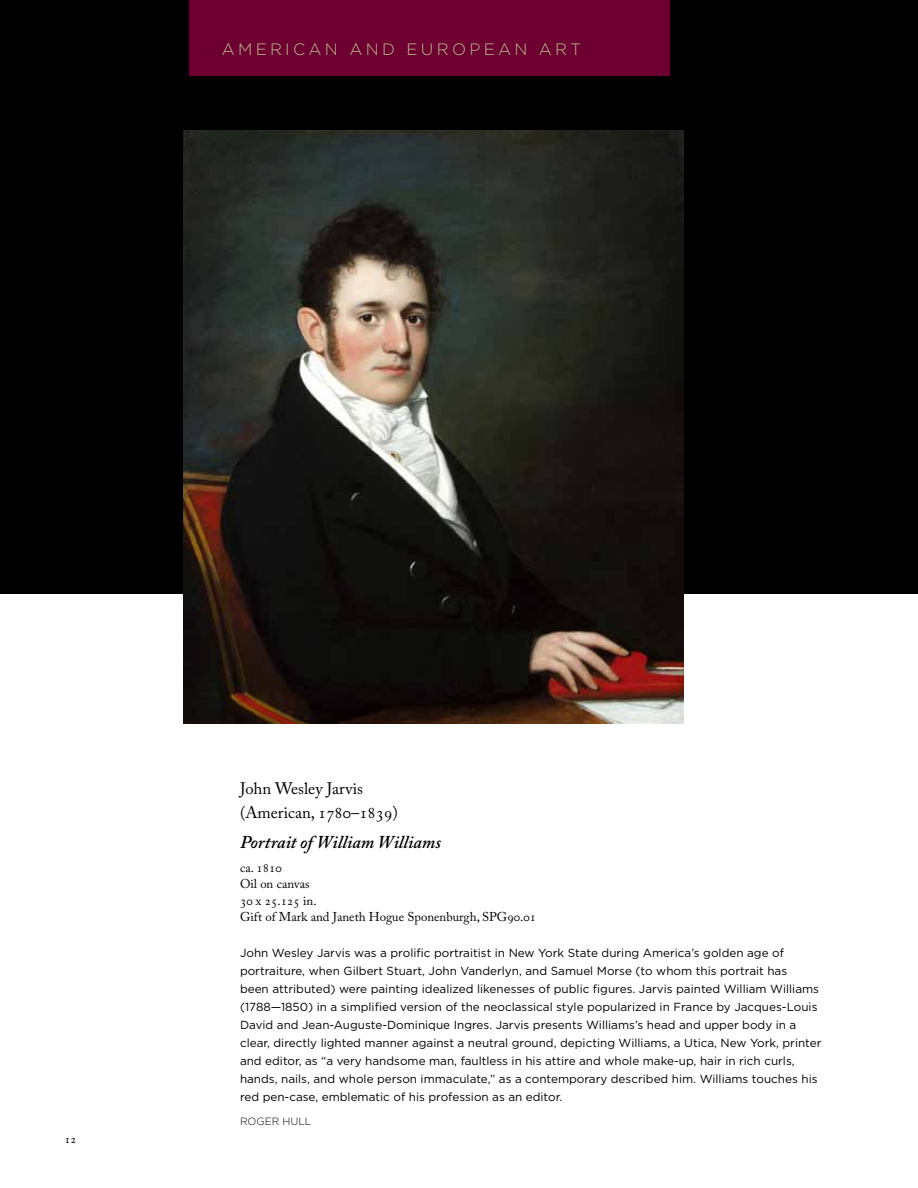
<style>
.page{position:relative;width:918px;height:1188px;background:#fff}
.page>*{position:absolute;margin:0;border:0;box-sizing:border-box;transform-origin:0 0}
.t1{font:italic 600 18px "Adobe Caslon Pro";color:#000}
.t2{font:16.5px/24px "Adobe Caslon Pro";color:#000}
.t3{font:300 16.5px "Gotham";letter-spacing:.2em;color:#bebc8e}
.t4{font:12.75px/16.5px "Adobe Caslon Pro";color:#000}
.t5{font:12px "Adobe Caslon Pro";color:#000}
.t6{font:11.7px/18px "Gotham";color:#000}
.t7{font:300 10.5px "Gotham";color:#000}
</style>
<div class="page">
<div style="left:0;top:0;width:918px;height:594px;background:#000"></div>
<img style="left:183px;top:131px;width:501px;height:592px">
<div style="left:189px;top:0;width:481px;height:76px;background:#6d0030"></div>
<h2 class="t3" style="left:222px;top:39px;width:361px">AM ERICAN AND EUROPEAN ART</h2>
<p class="t5" style="left:64px;top:1132px;width:13px">12</p>
<h2 class="t2" style="left:240px;top:776px;width:159px">John Wesley Jarvis (American, 1780–1839)</h2>
<h1 class="t1" style="left:240px;top:832px;width:203px">Portrait of William Williams</h1>
<p class="t4" style="left:240px;top:859px;width:298px">ca. 1810<br>Oil on canvas<br>30 x 25.125 in.<br>Gift of Mark and Janeth Hogue Sponenburgh, SPG90.01</p>
<p class="t6" style="left:240px;top:944px;width:583px">John Wesley Jarvis was a prolific portraitist in New York State during America’s golden age of portraiture, when Gilbert Stuart, John Vanderlyn, and Samuel Morse (to whom this portrait has<br>been attributed) were painting idealized likenesses of public figures. Jarvis painted William Williams (1788—1850) in a simplified version of the neoclassical style popularized in France by Jacques-Louis David and Jean-Auguste-Dominique Ingres. Jarvis presents Williams’s head and upper body in a clear, directly lighted manner against a neutral ground, depicting Williams, a Utica, New York, printer and editor, as “a very handsome man, faultless in his attire and whole make-up, hair in rich curls, hands, nails, and whole person immaculate,” as a contemporary described him. Williams touches his red pen-case, emblematic of his profession as an editor.</p>
<p class="t7" style="left:240px;top:1115px;width:73px">ROGER HULL</p>
</div>
